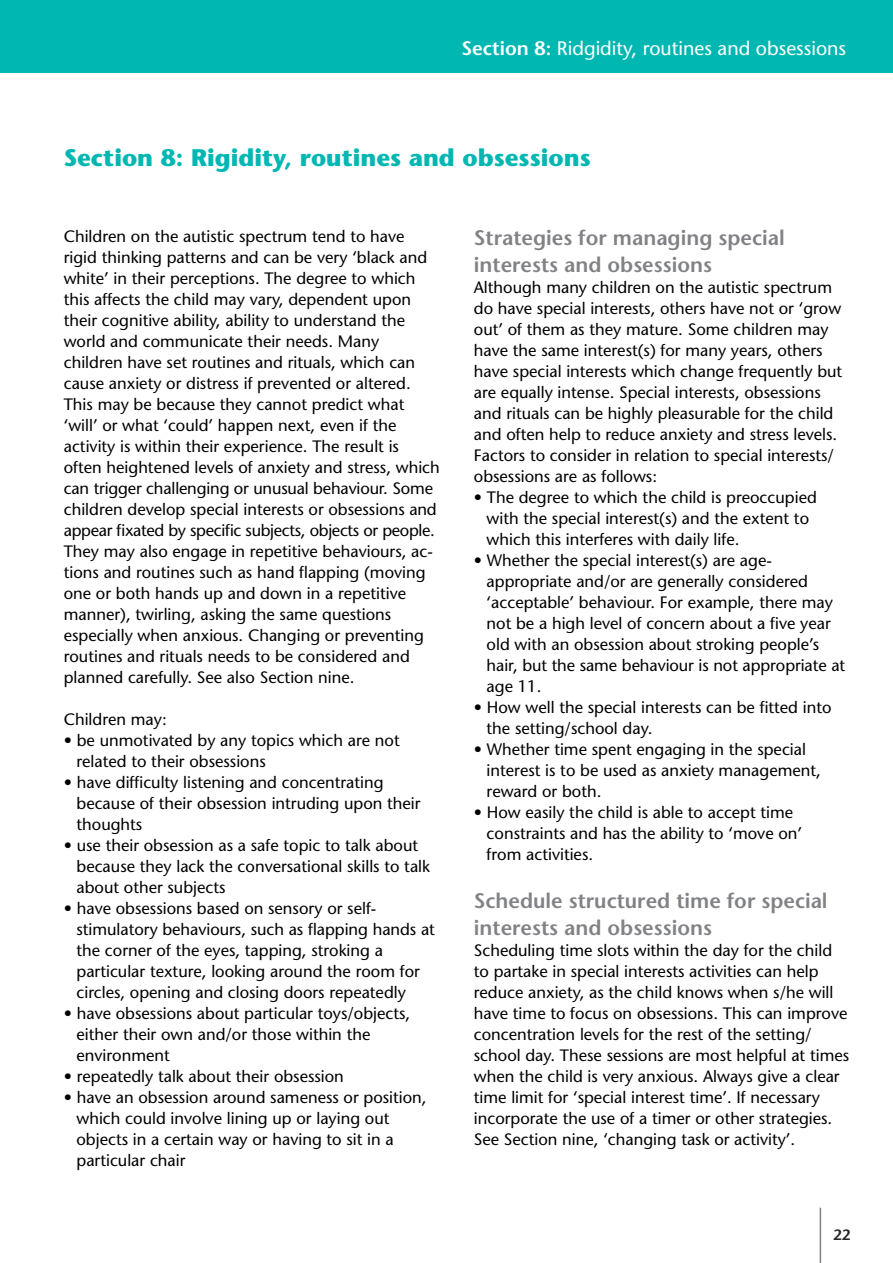
<style>
.page{position:relative;width:893px;height:1263px;background:#fff}
.page>*{position:absolute;margin:0;border:0;box-sizing:border-box;transform-origin:0 0}
.t1{font:700 24px "Stone Sans Std";color:#00b7b2}
.t2{font:600 21px/27px "Stone Sans Std";color:#808285}
.t3{font:500 19.5px "Stone Sans Std";color:#fff}
.t4{font:500 16.5px/21px "Stone Sans Std";color:#000}
.t5{font:600 15px "Stone Sans Std";color:#292829}
.s1{font-weight:600}
</style>
<div class="page">
<hr style="left:820px;top:1208px;width:1px;height:55px;background:#808285">
<div style="left:0;top:0;width:893px;height:72px;background:#00b7b2"></div>
<p class="t3" style="left:461px;top:37px;width:386px"><span class="s1">Section 8:</span> Ridgidity, routines and obsessions</p>
<h1 class="t1" style="left:64px;top:144px;width:528px">Section 8: Rigidity, routines and obsessions</h1>
<p class="t4" style="left:64px;top:226px;width:378px">Children on the autistic spectrum tend to have rigid thinking patterns and can be very ‘black and white’ in their perceptions. The degree to which this affects the child may vary, dependent upon their cognitive ability, ability to understand the world and communicate their needs. Many children have set routines and rituals, which can cause anxiety or distress if prevented or altered.<br>This may be because they cannot predict what ‘will’ or what ‘could’ happen next, even if the activity is within their experience. The result is often heightened levels of anxiety and stress, which can trigger challenging or unusual behaviour. Some children develop special interests or obsessions and appear fixated by specific subjects, objects or people.<br>They may also engage in repetitive behaviours, ac&shy;tions and routines such as hand flapping (moving one or both hands up and down in a repetitive manner), twirling, asking the same questions especially when anxious. Changing or preventing routines and rituals needs to be considered and planned carefully. See also Section nine.</p>
<p class="t4" style="left:64px;top:709px;width:105px">Children may:</p>
<p class="t4" style="left:77px;top:730px;width:325px;text-indent:-13px">• be unmotivated by any topics which are not related to their obsessions</p>
<p class="t4" style="left:77px;top:772px;width:346px;text-indent:-13px">• have difficulty listening and concentrating because of their obsession intruding upon their thoughts</p>
<p class="t4" style="left:77px;top:835px;width:355px;text-indent:-13px">• use their obsession as a safe topic to talk about because they lack the conversational skills to talk about other subjects</p>
<p class="t4" style="left:77px;top:898px;width:360px;text-indent:-13px">• have obsessions based on sensory or self&shy;stimulatory behaviours, such as flapping hands at the corner of the eyes, tapping, stroking a particular texture, looking around the room for circles, opening and closing doors repeatedly</p>
<p class="t4" style="left:77px;top:1003px;width:335px;text-indent:-13px">• have obsessions about particular toys/objects, either their own and/or those within the environment</p>
<p class="t4" style="left:64px;top:1066px;width:282px">• repeatedly talk about their obsession</p>
<p class="t4" style="left:77px;top:1087px;width:352px;text-indent:-13px">• have an obsession around sameness or position, which could involve lining up or laying out objects in a certain way or having to sit in a particular chair</p>
<p class="t2" style="left:474px;top:224px;width:312px">Strategies for managing special interests and obsessions</p>
<p class="t4" style="left:474px;top:277px;width:370px">Although many children on the autistic spectrum do have special interests, others have not or ‘grow out’ of them as they mature. Some children may have the same interest(s) for many years, others have special interests which change frequently but are equally intense. Special interests, obsessions and rituals can be highly pleasurable for the child and often help to reduce anxiety and stress levels.<br>Factors to consider in relation to special interests/ obsessions are as follows:</p>
<p class="t4" style="left:487px;top:487px;width:332px;text-indent:-13px">• The degree to which the child is preoccupied with the special interest(s) and the extent to which this interferes with daily life.</p>
<p class="t4" style="left:487px;top:550px;width:360px;text-indent:-13px">• Whether the special interest(s) are age&shy;appropriate and/or are generally considered ‘acceptable’ behaviour. For example, there may not be a high level of concern about a five year old with an obsession about stroking people’s hair, but the same behaviour is not appropriate at age 11.</p>
<p class="t4" style="left:487px;top:697px;width:346px;text-indent:-13px">• How well the special interests can be fitted into the setting/school day.</p>
<p class="t4" style="left:487px;top:739px;width:336px;text-indent:-13px">• Whether time spent engaging in the special interest is to be used as anxiety management, reward or both.</p>
<p class="t4" style="left:487px;top:802px;width:317px;text-indent:-13px">• How easily the child is able to accept time constraints and has the ability to ‘move on’ from activities.</p>
<p class="t2" style="left:474px;top:887px;width:355px">Schedule structured time for special interests and obsessions</p>
<p class="t4" style="left:474px;top:940px;width:377px">Scheduling time slots within the day for the child to partake in special interests activities can help reduce anxiety, as the child knows when s/he will have time to focus on obsessions. This can improve concentration levels for the rest of the setting/ school day. These sessions are most helpful at times when the child is very anxious. Always give a clear time limit for ‘special interest time’. If necessary incorporate the use of a timer or other strategies.<br>See Section nine, ‘changing task or activity’.</p>
<p class="t5" style="left:833px;top:1226px;width:19px">22</p>
</div>
